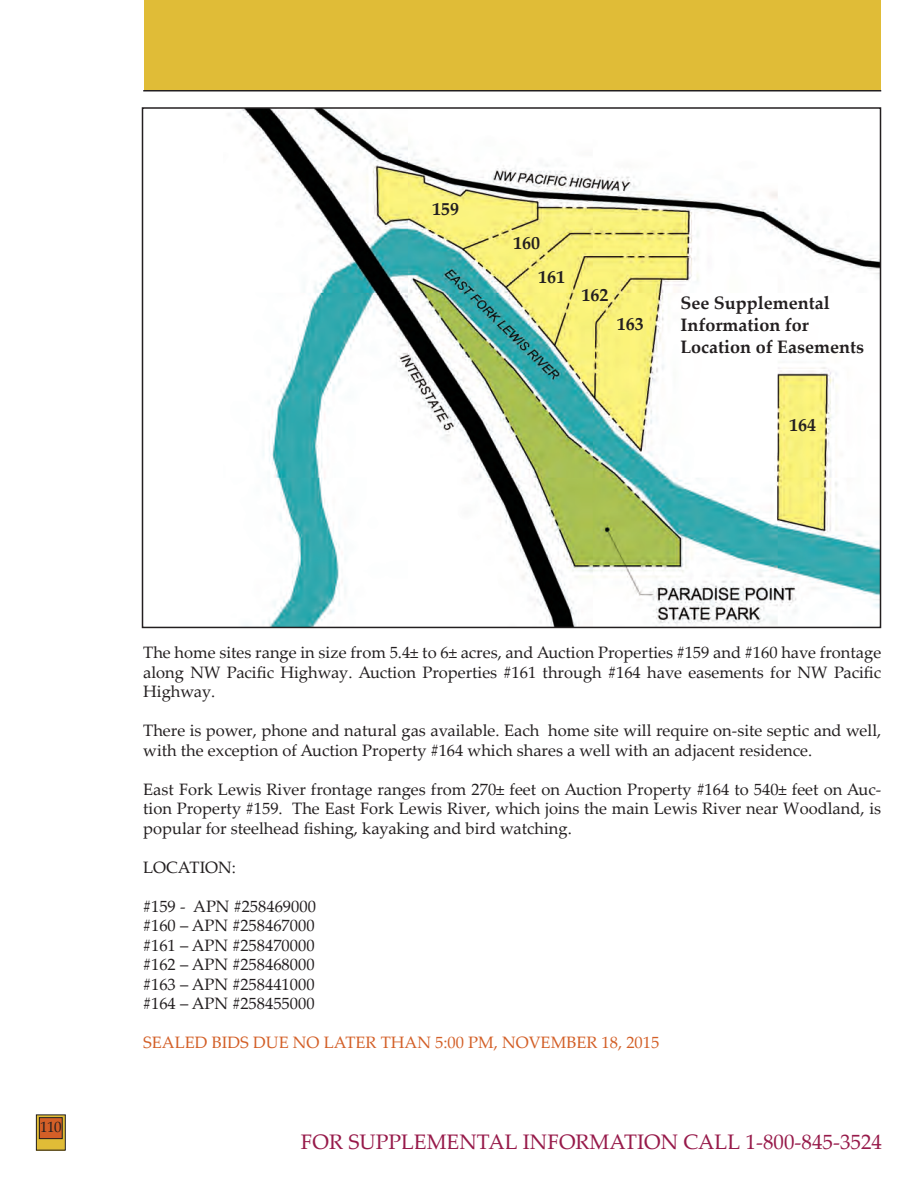
<style>
.page{position:relative;width:918px;height:1188px;background:#fff}
.page>*{position:absolute;margin:0;border:0;box-sizing:border-box;transform-origin:0 0}
.t1{font:21px "Palatino Linotype";color:#971a4a}
.t2{font:700 18px/21.6px "Palatino Linotype";color:#231f20}
.t3{font:16.5px/19.5px "Palatino Linotype";color:#231f20;text-align:justify}
.t4{font:16.5px "Palatino Linotype";color:#d35f27}
.t5{font:15px "Palatino Linotype";color:#231f20}
</style>
<div class="page">
<div style="left:36px;top:1115px;width:29px;height:35px;background:#e0bc37"></div>
<div style="left:36px;top:1114px;width:30px;height:37px;border:1px solid #231f20"></div>
<div style="left:39px;top:1118px;width:23px;height:21px;background:#d35f27"></div>
<div style="left:39px;top:1117px;width:24px;height:22px;border:1px solid #231f20"></div>
<hr style="left:143px;top:90px;width:738px;height:2px;background:#231f20">
<div style="left:144px;top:0;width:736px;height:90px;background:#e0bc37"></div>
<img style="left:239px;top:110px;width:639px;height:515px">
<p class="t2" style="left:432px;top:197px;width:28px">159</p>
<p class="t2" style="left:538px;top:225px;width:28px;line-height:34.2px;text-indent:-25px">160<br>161</p>
<p class="t2" style="left:581px;top:284px;width:28px">162</p>
<p class="t2" style="left:617px;top:312px;width:28px">163</p>
<p class="t2" style="left:680px;top:292px;width:185px">See Supplemental<br>Information for<br>Location of Easements</p>
<p class="t2" style="left:789px;top:413px;width:28px">164</p>
<p class="t5" style="left:40px;top:1116px;width:23px">110</p>
<p class="t3" style="left:143px;top:642px;width:739px">The home sites range in size from 5.4± to 6± acres, and Auction Properties #159 and #160 have frontage along NW Pacific Highway. Auction Properties #161 through #164 have easements for NW Pacific Highway.</p>
<p class="t3" style="left:143px;top:720px;width:740px">There is power, phone and natural gas available. Each home site will require on-site septic and well, with the exception of Auction Property #164 which shares a well with an adjacent residence.</p>
<p class="t3" style="left:143px;top:779px;width:740px">East Fork Lewis River frontage ranges from 270± feet on Auction Property #164 to 540± feet on Auc&shy;tion Property #159. The East Fork Lewis River, which joins the main Lewis River near Woodland, is popular for steelhead fishing, kayaking and bird watching.</p>
<p class="t3" style="left:143px;top:857px;width:94px">LOCATION:</p>
<p class="t3" style="left:143px;top:896px;width:174px">#159 - APN #258469000 #160 – APN #258467000 #161 – APN #258470000 #162 – APN #258468000 #163 – APN #258441000 #164 – APN #258455000</p>
<p class="t4" style="left:143px;top:1031px;width:518px">SEALED BIDS DUE NO LATER THAN 5:00 PM, NOVEMBER 18, 2015</p>
<p class="t1" style="left:301px;top:1127px;width:583px">FOR SUPPLEMENTAL INFORMATION CALL 1-800-845-3524</p>
</div>
